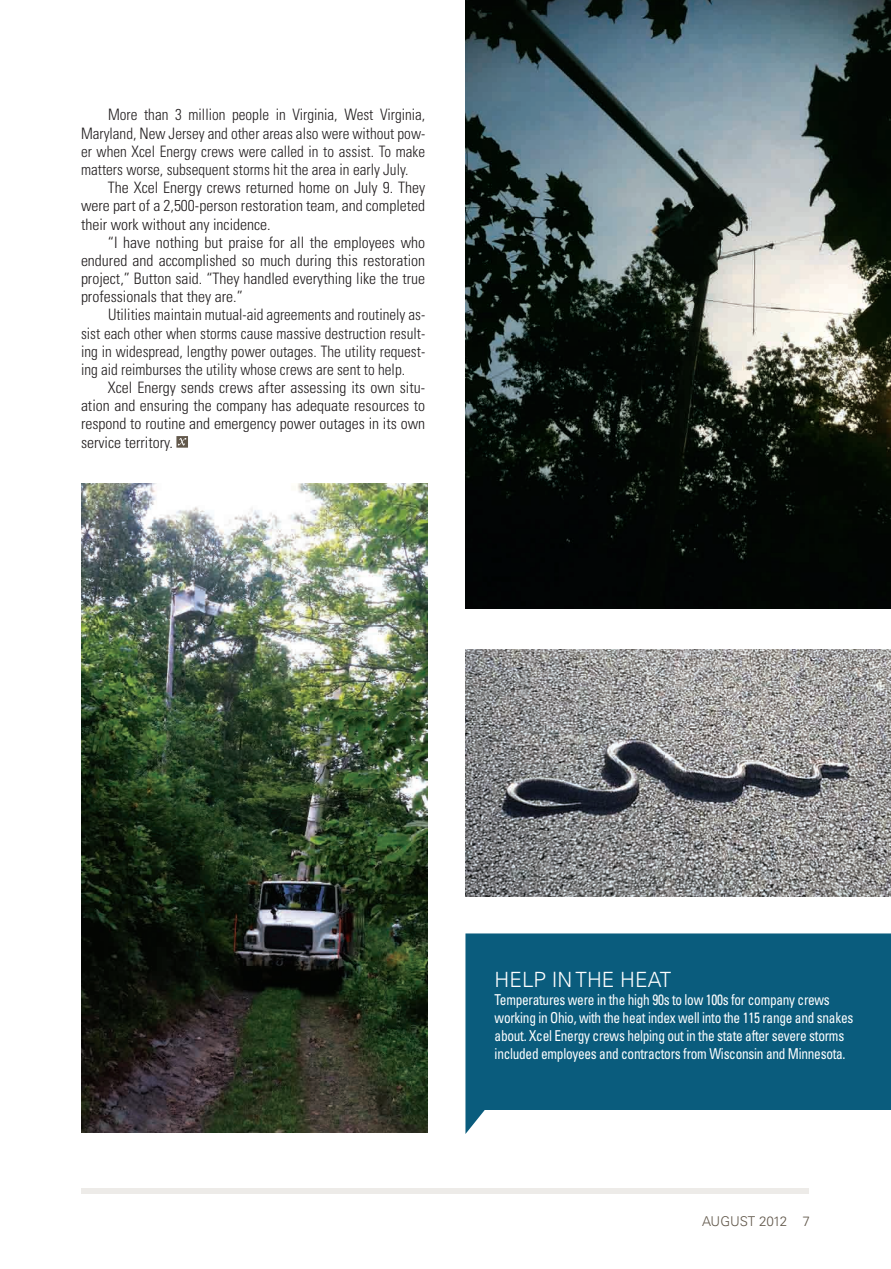
<style>
.page{position:relative;width:891px;height:1269px;background:#fff}
.page>*{position:absolute;margin:0;border:0;box-sizing:border-box;transform-origin:0 0}
.t1{font:300 21px "Univers";color:#fff}
.t2{font:300 condensed 15.75px/18.1px "Univers";color:#231f20;text-align:justify}
.t3{font:300 condensed 15.75px/18.1px "Univers";color:#231f20;text-align:justify;scale:.96 1}
.t4{font:condensed 15px/18px "Univers";letter-spacing:-.02em;color:#fff;scale:.89 1}
.t5{font:300 13.5px "Univers";letter-spacing:-.01em;color:#62584b}
</style>
<div class="page">
<div style="left:81px;top:1188px;width:728px;height:6px;background:#edebe8"></div>
<svg style="left:176px;top:436px;width:12px;height:12px"></svg>
<img style="left:465px;top:0;width:426px;height:609px">
<img style="left:465px;top:650px;width:426px;height:247px">
<svg style="left:465px;top:933px;width:426px;height:201px;background:#286f8c"></svg>
<img style="left:82px;top:483px;width:345px;height:649px">
<p class="t3" style="left:81px;top:106px;width:360px;text-indent:27px">More than 3 million people in Virginia, West Virginia, Maryland, New Jersey and other areas also were without pow&shy;er when Xcel Energy crews were called in to assist. To make matters worse, subsequent storms hit the area in early July.</p>
<p class="t2" style="left:81px;top:179px;width:346px;text-indent:27px">The Xcel Energy crews returned home on July 9. They were part of a 2,500-person restoration team, and completed their work without any incidence.</p>
<p class="t2" style="left:81px;top:233px;width:346px;text-indent:27px">“I have nothing but praise for all the employees who endured and accomplished so much during this restoration project,” Button said. “They handled everything like the true professionals that they are.”</p>
<p class="t3" style="left:81px;top:306px;width:360px;text-indent:27px">Utilities maintain mutual-aid agreements and routinely as&shy;sist each other when storms cause massive destruction result&shy;ing in widespread, lengthy power outages. The utility request&shy;ing aid reimburses the utility whose crews are sent to help.</p>
<p class="t2" style="left:81px;top:379px;width:346px;text-indent:27px">Xcel Energy sends crews after assessing its own situ&shy;ation and ensuring the company has adequate resources to respond to routine and emergency power outages in its own service territory.</p>
<h1 class="t1" style="left:495px;top:967px;width:28px">HELP</h1>
<h1 class="t1" style="left:552px;top:967px;width:38px">IN THE</h1>
<h1 class="t1" style="left:620px;top:967px;width:28px">HEAT</h1>
<p class="t4" style="left:495px;top:990px;width:405px">Temperatures were in the high 90s to low 100s for company crews working in Ohio, with the heat index well into the 115 range and snakes about. Xcel Energy crews helping out in the state after severe storms included employees and contractors from Wisconsin and Minnesota.</p>
<p class="t5" style="left:702px;top:1213px;width:109px">AUGUST 2012 7</p>
</div>
